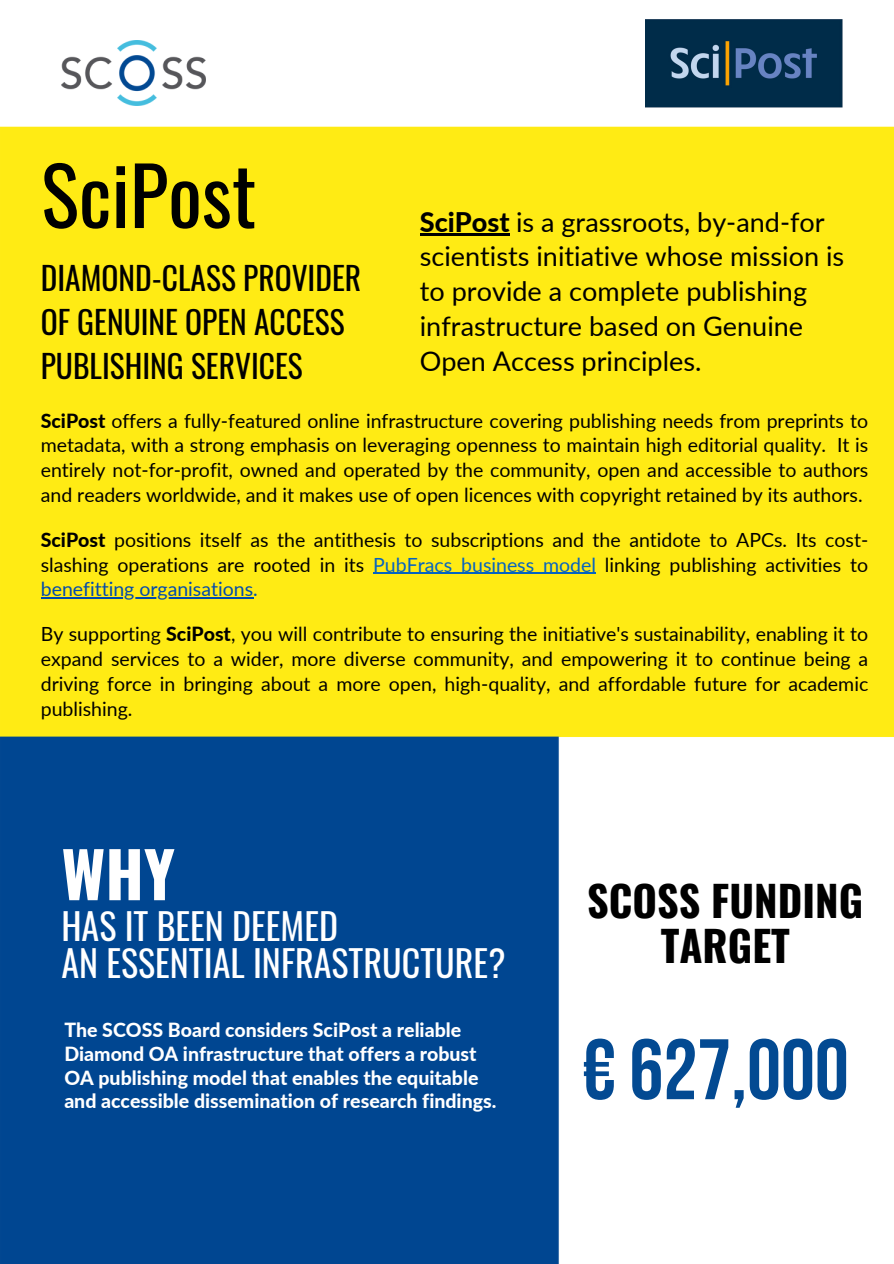
<style>
.page{position:relative;width:894px;height:1264px;background:#fff}
.page>*{position:absolute;margin:0;border:0;box-sizing:border-box;transform-origin:0 0}
.t1{font:700 85.5px "Bebas Neue";color:#034a92}
.t2{font:79.65px "Oswald";color:#000}
.t3{font:700 63px "Oswald";color:#fff}
.t4{font:700 42px/45px "Oswald";color:#000;text-align:center}
.t5{font:36px/37.2px "Oswald";color:#fff}
.t6{font:31.5px/43.8px "Oswald";color:#000}
.t7{font:27px/34.8px "Lato";color:#000}
.t8{font:19.5px/24.8px "Lato";color:#000}
.t9{font:800 19.5px/23.7px "Lato";color:#fff}
.t10{font:19.5px "Lato";color:#004aad}
.s1{font-weight:800}
.s2{color:#0563c1}
</style>
<div class="page">
<img style="left:61px;top:40px;width:144px;height:65px">
<img style="left:0;top:126px;width:893px;height:1137px">
<hr style="left:373px;top:573px;width:223px;height:1px;background:#0563c1">
<hr style="left:41px;top:597px;width:212px;height:1px;background:#004aad">
<hr style="left:419px;top:234px;width:90px;height:2px;background:#000">
<img style="left:645px;top:19px;width:197px;height:88px">
<p class="t2" style="left:41px;top:133px;width:217px">SciPost</p>
<p class="t6" style="left:41px;top:255px;width:322px">DIAMOND-CLASS PROVIDER<br>OF GENUINE OPEN ACCESS<br>PUBLISHING SERVICES</p>
<p class="t7" style="left:419px;top:204px;width:426px"><span class="s1">SciPost</span> is a grassroots, by-and-for scientists initiative whose mission is to provide a complete publishing infrastructure based on Genuine Open Access principles.</p>
<p class="t8" style="left:41px;top:407px;width:828px;text-align:justify"><span class="s1">SciPost</span> offers a fully-featured online infrastructure covering publishing needs from preprints to metadata, with a strong emphasis on leveraging openness to maintain high editorial quality. It is entirely not-for-profit, owned and operated by the community, open and accessible to authors and readers worldwide, and it makes use of open licences with copyright retained by its authors.</p>
<h2 class="t8" style="left:41px;top:527px;width:828px"><span class="s1">SciPost</span> positions itself as the antithesis to subscriptions and the antidote to APCs. Its cost&shy;slashing operations are rooted in its <span class="s2">PubFracs business model</span> linking publishing activities to</h2>
<p class="t10" style="left:41px;top:577px;width:218px">benefitting organisations.</p>
<p class="t8" style="left:41px;top:621px;width:828px">By supporting <span class="s1">SciPost</span>, you will contribute to ensuring the initiative's sustainability, enabling it to expand services to a wider, more diverse community, and empowering it to continue being a</p>
<h6 class="t8" style="left:41px;top:671px;width:828px">driving force in bringing about a more open, high-quality, and affordable future for academic publishing.</h6>
<p class="t3" style="left:61px;top:825px;width:115px">WHY</p>
<h3 class="t5" style="left:61px;top:906px;width:445px">HAS IT BEEN DEEMED<br>AN ESSENTIAL INFRASTRUCTURE?</h3>
<p class="t9" style="left:64px;top:1018px;width:433px">The SCOSS Board considers SciPost a reliable Diamond OA infrastructure that offers a robust OA publishing model that enables the equitable and accessible dissemination of research findings.</p>
<p class="t4" style="left:587px;top:877px;width:277px">SCOSS FUNDING<br>TARGET</p>
<h5 class="t1" style="left:582px;top:1035px;width:268px">€627,000</h5>
</div>
